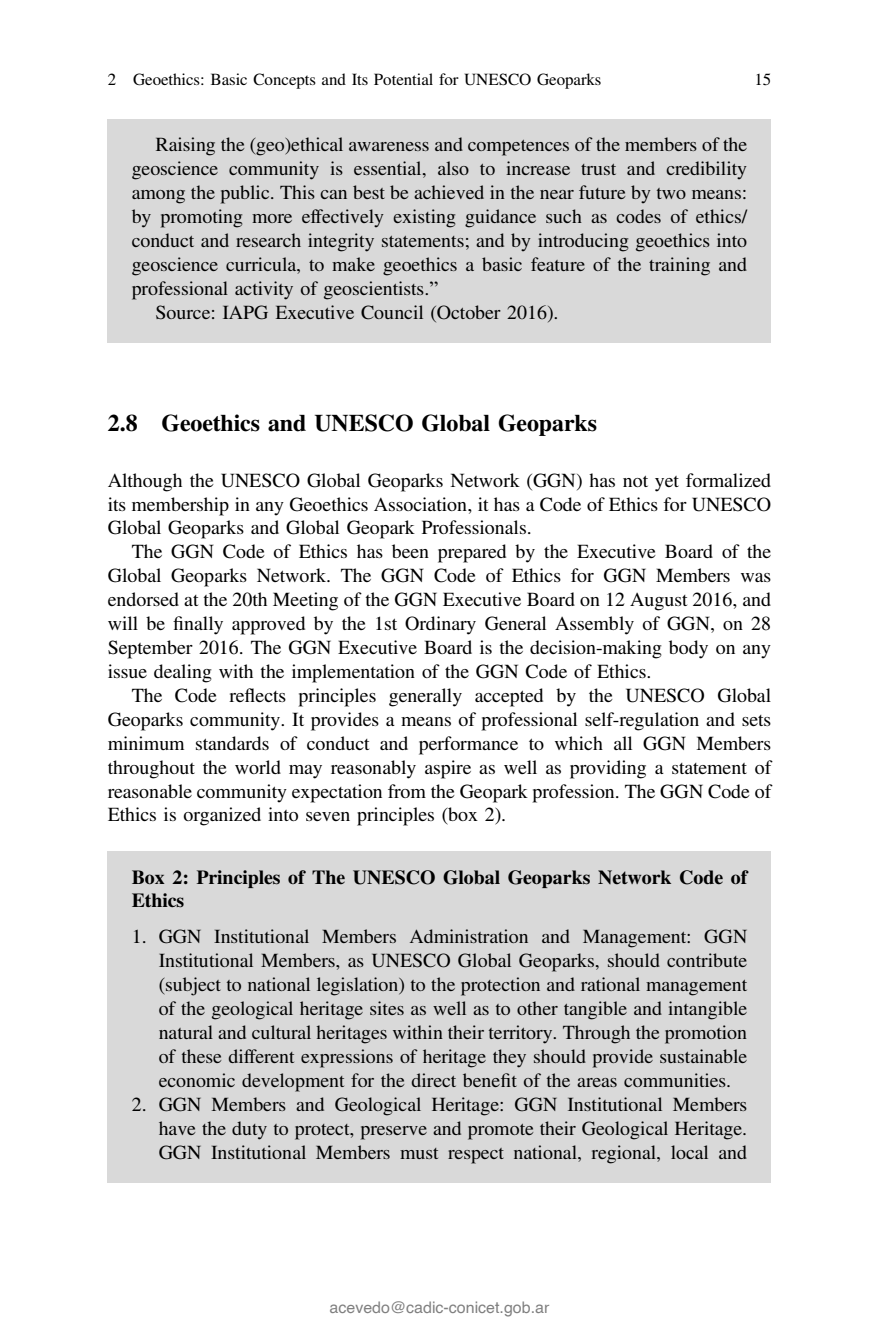
<style>
.page{position:relative;width:879px;height:1333px;background:#fff}
.page>*{position:absolute;margin:0;border:0;box-sizing:border-box;transform-origin:0 0}
.t1{font:24px "Dxytqs Fdcvsr Jrlqcj Adv T Teeee 58 d 9.B";color:#000}
.t2{font:20px/24px "Ryjwlb Yxqydq Ypwtwq Adv TT5 ada 87 cc";color:#000;text-align:justify}
.t3{font:20px/24px "Dxytqs Fdcvsr Jrlqcj Adv T Teeee 58 d 9.B";color:#000}
.t4{font:17px "Ryjwlb Yxqydq Ypwtwq Adv TT5 ada 87 cc";color:#000}
.t5{font:16px "Helvetica";color:#808080}
.s1{font-family:"Xvlyqm Xdyvwq Smkjld Adv TT3713 a 231"}
.s2{font-family:"Cmblhy Npmmtk Kfftwp Adv TT5 ada 87 cc+fb"}
.s3{font-family:"Yjtptf Kjrvym Wfqtqy Adv GTIMES R"}
</style>
<div class="page">
<div style="left:108px;top:119px;width:663px;height:224px;background:#d9d9d9"></div>
<div style="left:108px;top:851px;width:663px;height:331px;background:#d9d9d9"></div>
<p class="t4" style="left:108px;top:73px;width:495px">2 Geoethics: Basic Concepts and Its Potential for UNESCO Geoparks</p>
<p class="t4" style="left:754px;top:73px;width:18px">15</p>
<p class="t2" style="left:156px;top:135px;width:593px">Raising the (geo)ethical awareness and competences of the members of the</p>
<p class="t2" style="left:132px;top:159px;width:617px">geoscience community is essential, also to increase trust and credibility</p>
<p class="t2" style="left:132px;top:182px;width:617px">among the public. This can best be achieved in the near future by two means:</p>
<p class="t2" style="left:132px;top:206px;width:617px">by promoting more effectively existing guidance such as codes of ethics/</p>
<p class="t2" style="left:132px;top:230px;width:617px">conduct and research integrity statements; and by introducing geoethics into</p>
<p class="t2" style="left:132px;top:254px;width:617px">geoscience curricula, to make geoethics a basic feature of the training and</p>
<p class="t2" style="left:132px;top:278px;width:308px">professional activity of geoscientists.<span class="s1">”</span></p>
<p class="t2" style="left:156px;top:302px;width:404px">Source: IAPG Executive Council (October 2016).</p>
<p class="t1" style="left:108px;top:414px;width:491px">2.8 Geoethics and UNESCO Global Geoparks</p>
<p class="t2" style="left:108px;top:470px;width:665px">Although the UNESCO Global Geoparks Network (GGN) has not yet formalized its membership in any Geoethics Association, it has a Code of Ethics for UNESCO Global Geoparks and Global Geopark Professionals.</p>
<p class="t2" style="left:108px;top:541px;width:665px;text-indent:24px">The GGN Code of Ethics has been prepared by the Executive Board of the Global Geoparks Network. The GGN Code of Ethics for GGN Members was endorsed at the 20th Meeting of the GGN Executive Board on 12 August 2016, and will be <span class="s2">fi</span>nally approved by the 1st Ordinary General Assembly of GGN, on 28<br>September 2016. The GGN Executive Board is the decision-making body on any issue dealing with the implementation of the GGN Code of Ethics.</p>
<p class="t2" style="left:108px;top:685px;width:665px;text-indent:24px">The Code re<span class="s3">fl</span>ects principles generally accepted by the UNESCO Global Geoparks community. It provides a means of professional self-regulation and sets minimum standards of conduct and performance to which all GGN Members throughout the world may reasonably aspire as well as providing a statement of reasonable community expectation from the Geopark profession. The GGN Code of Ethics is organized into seven principles (box 2).</p>
<p class="t3" style="left:132px;top:866px;width:617px">Box 2: Principles of The UNESCO Global Geoparks Network Code of<br>Ethics</p>
<p class="t2" style="left:159px;top:926px;width:590px;text-indent:-27px">1. GGN Institutional Members Administration and Management: GGN Institutional Members, as UNESCO Global Geoparks, should contribute (subject to national legislation) to the protection and rational management of the geological heritage sites as well as to other tangible and intangible natural and cultural heritages within their territory. Through the promotion of these different expressions of heritage they should provide sustainable economic development for the direct bene<span class="s2">fi</span>t of the areas communities.</p>
<p class="t2" style="left:159px;top:1093px;width:590px;text-indent:-27px">2. GGN Members and Geological Heritage: GGN Institutional Members have the duty to protect, preserve and promote their Geological Heritage.<br>GGN Institutional Members must respect national, regional, local and</p>
<p class="t5" style="left:329px;top:1297px;width:221px">acevedo@cadic-conicet.gob.ar</p>
</div>
